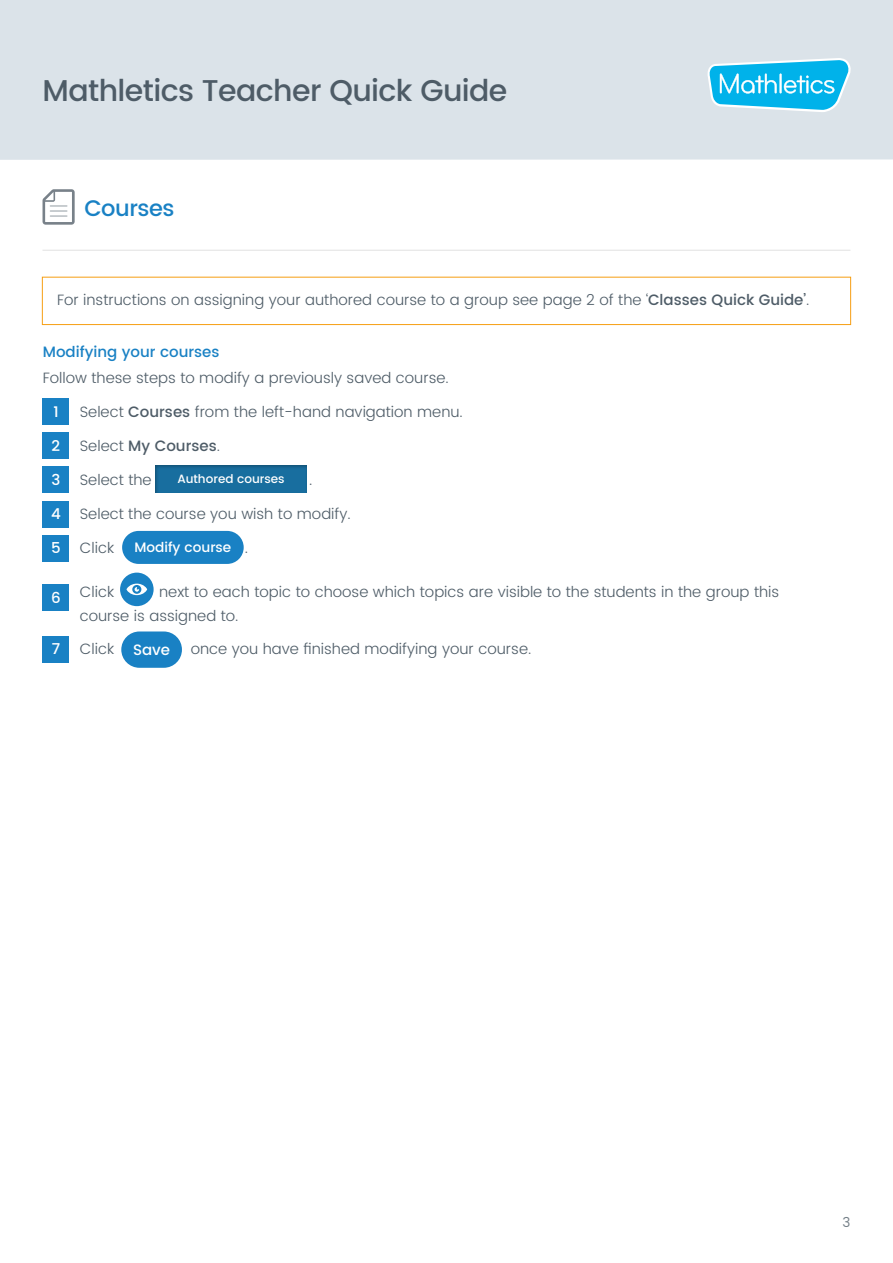
<style>
.page{position:relative;width:893px;height:1263px;background:#fff}
.page>*{position:absolute;margin:0;border:0;box-sizing:border-box;transform-origin:0 0}
.t1{font:500 30px "Poppins";letter-spacing:-.02em;color:#4e5c67}
.t2{font:500 22.5px "Poppins";letter-spacing:-.02em;color:#1981c4}
.t3{font:300 15px/24px "Poppins";color:#4e5c67}
.t4{font:500 15px "Poppins";color:#1981c4}
.t5{font:500 15px "Poppins";color:#4e5c67}
.t6{font:500 15px "Poppins";color:#fff}
.t7{font:500 13.65px "Poppins";color:#fff}
.t8{font:13.5px "Poppins";color:#758088}
.t9{font:500 12px "Poppins";color:#fff}
.s1{font-weight:500}
.s2{font-weight:300}
</style>
<div class="page">
<div style="left:0;top:0;width:893px;height:160px;background:#dbe3e9"></div>
<svg style="left:707px;top:58px;width:144px;height:54px"></svg>
<hr style="left:43px;top:250px;width:807px;height:1px;background:#e1e1e1">
<div style="left:42px;top:277px;width:809px;height:48px;border:1px solid #f69e13"></div>
<svg style="left:43px;top:189px;width:32px;height:36px"></svg>
<div style="left:122px;top:531px;width:122px;height:33px;background:#1981c4;border-radius:16px"></div>
<div style="left:43px;top:398px;width:26px;height:27px;background:#1981c4"></div>
<div style="left:43px;top:467px;width:26px;height:26px;background:#1981c4"></div>
<div style="left:43px;top:535px;width:26px;height:26px;background:#1981c4"></div>
<div style="left:120px;top:573px;width:34px;height:33px;background:#1981c4;border-radius:50%"></div>
<svg style="left:127px;top:584px;width:20px;height:11px"></svg>
<div style="left:43px;top:585px;width:26px;height:26px;background:#1981c4"></div>
<div style="left:43px;top:501px;width:26px;height:26px;background:#1981c4"></div>
<div style="left:43px;top:432px;width:26px;height:27px;background:#1981c4"></div>
<div style="left:142px;top:454px;width:177px;height:40px;background:#000;opacity:.3"></div>
<div style="left:43px;top:636px;width:26px;height:26px;background:#1981c4"></div>
<div style="left:121px;top:631px;width:61px;height:37px;background:#1981c4;border-radius:18px"></div>
<h1 class="t1" style="left:43px;top:69px;width:466px">Mathletics Teacher Quick Guide</h1>
<h2 class="t2" style="left:84px;top:192px;width:92px">Courses</h2>
<p class="t3" style="left:57px;top:288px;width:754px">For instructions on assigning your authored course to a group see page 2 of the ‘<span class="s1">Classes Quick Guide’</span>.</p>
<p class="t4" style="left:43px;top:341px;width:178px">Modifying your courses</p>
<p class="t3" style="left:43px;top:366px;width:408px">Follow these steps to modify a previously saved course.</p>
<p class="t6" style="left:53px;top:400px;width:7px">1</p>
<p class="t3" style="left:80px;top:400px;width:385px">Select <span class="s1">Courses</span> from the left-hand navigation menu.</p>
<p class="t6" style="left:52px;top:435px;width:10px">2</p>
<p class="t5" style="left:80px;top:435px;width:142px"><span class="s2">Select</span> My Courses<span class="s2">.</span></p>
<p class="t6" style="left:52px;top:469px;width:10px">3</p>
<p class="t3" style="left:80px;top:468px;width:73px">Select the</p>
<p class="t3" style="left:309px;top:468px;width:5px">.</p>
<p class="t9" style="left:177px;top:470px;width:109px">Authored courses</p>
<p class="t6" style="left:51px;top:503px;width:11px">4</p>
<p class="t3" style="left:80px;top:502px;width:273px">Select the course you wish to modify.</p>
<p class="t7" style="left:134px;top:537px;width:98px">Modify course</p>
<p class="t6" style="left:51px;top:537px;width:11px">5</p>
<p class="t3" style="left:80px;top:537px;width:36px">Click</p>
<p class="t3" style="left:245px;top:537px;width:5px">.</p>
<p class="t6" style="left:51px;top:587px;width:11px">6</p>
<p class="t3" style="left:80px;top:580px;width:36px">Click</p>
<p class="t3" style="left:80px;top:580px;width:701px;text-indent:79px">next to each topic to choose which topics are visible to the students in the group this course is assigned to.</p>
<p class="t6" style="left:52px;top:638px;width:10px">7</p>
<p class="t3" style="left:80px;top:638px;width:36px">Click</p>
<p class="t3" style="left:191px;top:638px;width:342px">once you have finished modifying your course.</p>
<p class="t6" style="left:133px;top:638px;width:39px">Save</p>
<p class="t8" style="left:842px;top:1212px;width:9px">3</p>
</div>
